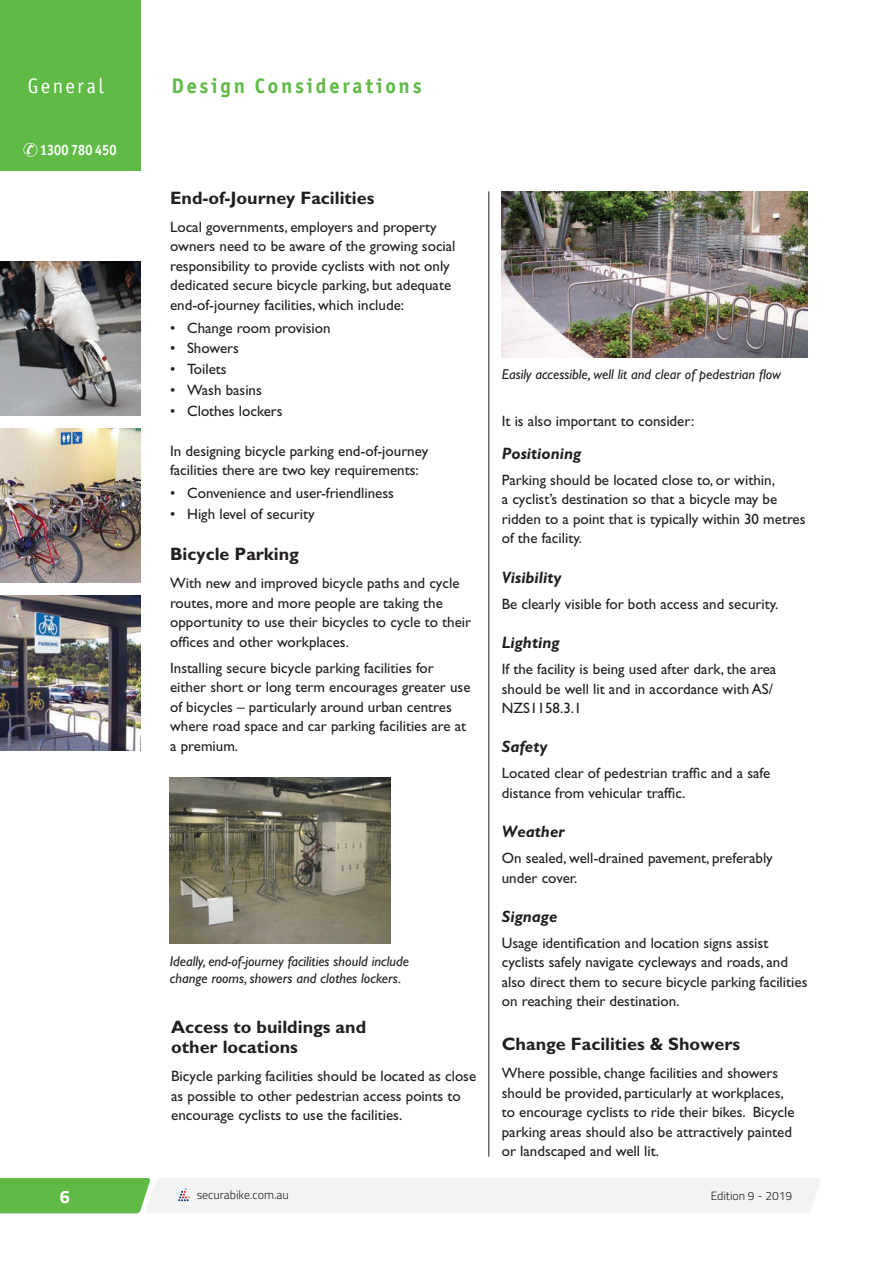
<style>
.page{position:relative;width:893px;height:1263px;background:#fff}
.page>*{position:absolute;margin:0;border:0;box-sizing:border-box;transform-origin:0 0}
.t1{font:700 21px "Officina Sans ITC Pro";letter-spacing:.135em;color:#60bb46}
.t2{font:21px "Officina Sans ITC Pro";letter-spacing:.125em;color:#fff;scale:.95 1}
.t3{font:700 18px/20.2px "Gill Sans Std";color:#231f20}
.t4{font:700 18px "Titillium";color:#fff}
.t5{font:italic 700 16.5px "Gill Sans Std";color:#231f20}
.t6{font:15px/19.5px "Gill Sans Std";color:#231f20}
.t7{font:700 15px "Officina Sans ITC Pro";color:#fff;scale:.88 1}
.t8{font:italic 14.25px/17.2px "Gill Sans Std";color:#231f20}
.t9{font:300 12px "Titillium";color:#231f20}
</style>
<div class="page">
<div style="left:0;top:0;width:140px;height:170px;background:#60bb46"></div>
<hr style="left:489px;top:191px;width:1px;height:966px;background:#231f20">
<svg style="left:0;top:1178px;width:820px;height:35px"></svg>
<svg style="left:23px;top:143px;width:14px;height:14px"></svg>
<img style="left:0;top:596px;width:140px;height:154px">
<img style="left:0;top:429px;width:140px;height:154px">
<img style="left:0;top:261px;width:140px;height:155px">
<img style="left:502px;top:191px;width:306px;height:166px">
<img style="left:170px;top:777px;width:221px;height:166px">
<h1 class="t2" style="left:28px;top:73px;width:82px">General</h1>
<h1 class="t1" style="left:171px;top:72px;width:252px">Design Considerations</h1>
<p class="t7" style="left:40px;top:140px;width:88px">1300 780 450</p>
<p class="t3" style="left:170px;top:187px;width:206px">End-of-Journey Facilities</p>
<p class="t6" style="left:170px;top:217px;width:287px">Local governments, employers and property owners need to be aware of the growing social responsibility to provide cyclists with not only dedicated secure bicycle parking, but adequate end-of-journey facilities, which include:</p>
<p class="t6" style="left:170px;top:318px;width:162px">• Change room provision</p>
<p class="t6" style="left:170px;top:339px;width:70px">• Showers</p>
<p class="t6" style="left:170px;top:359px;width:58px">• Toilets</p>
<p class="t6" style="left:170px;top:380px;width:93px">• Wash basins</p>
<p class="t6" style="left:170px;top:401px;width:114px">• Clothes lockers</p>
<p class="t6" style="left:170px;top:441px;width:260px">In designing bicycle parking end-of-journey facilities there are two key requirements:</p>
<p class="t6" style="left:170px;top:483px;width:225px">• Convenience and user-friendliness</p>
<p class="t6" style="left:170px;top:504px;width:146px">• High level of security</p>
<p class="t3" style="left:170px;top:544px;width:130px">Bicycle Parking</p>
<p class="t6" style="left:170px;top:574px;width:303px">With new and improved bicycle paths and cycle routes, more and more people are taking the opportunity to use their bicycles to cycle to their offices and other workplaces.</p>
<p class="t6" style="left:170px;top:658px;width:302px">Installing secure bicycle parking facilities for either short or long term encourages greater use of bicycles – particularly around urban centres where road space and car parking facilities are at a premium.</p>
<p class="t8" style="left:170px;top:952px;width:241px">Ideally, end-of-journey facilities should include change rooms, showers and clothes lockers.</p>
<p class="t3" style="left:171px;top:1017px;width:196px">Access to buildings and other locations</p>
<p class="t6" style="left:171px;top:1066px;width:307px">Bicycle parking facilities should be located as close as possible to other pedestrian access points to encourage cyclists to use the facilities.</p>
<p class="t8" style="left:502px;top:365px;width:281px">Easily accessible, well lit and clear of pedestrian flow</p>
<p class="t6" style="left:502px;top:411px;width:194px">It is also important to consider:</p>
<p class="t5" style="left:502px;top:444px;width:81px">Positioning</p>
<p class="t6" style="left:502px;top:470px;width:305px">Parking should be located close to, or within,<br>a cyclist’s destination so that a bicycle may be ridden to a point that is typically within 30 metres of the facility.</p>
<p class="t5" style="left:502px;top:568px;width:61px">Visibility</p>
<p class="t6" style="left:502px;top:594px;width:278px">Be clearly visible for both access and security.</p>
<p class="t5" style="left:502px;top:633px;width:59px">Lighting</p>
<p class="t6" style="left:502px;top:659px;width:276px">If the facility is being used after dark, the area should be well lit and in accordance with AS/<br>NZS1158.3.1</p>
<p class="t5" style="left:502px;top:737px;width:47px">Safety</p>
<p class="t6" style="left:502px;top:764px;width:270px">Located clear of pedestrian traffic and a safe distance from vehicular traffic.</p>
<p class="t5" style="left:502px;top:822px;width:64px">Weather</p>
<p class="t6" style="left:502px;top:848px;width:273px">On sealed, well-drained pavement, preferably under cover.</p>
<p class="t5" style="left:502px;top:907px;width:57px">Signage</p>
<p class="t6" style="left:502px;top:933px;width:307px">Usage identification and location signs assist cyclists safely navigate cycleways and roads, and also direct them to secure bicycle parking facilities on reaching their destination.</p>
<p class="t3" style="left:502px;top:1034px;width:240px">Change Facilities &amp; Showers</p>
<p class="t6" style="left:502px;top:1063px;width:294px">Where possible, change facilities and showers should be provided, particularly at workplaces, to encourage cyclists to ride their bikes. Bicycle parking areas should also be attractively painted or landscaped and well lit.</p>
<p class="t4" style="left:60px;top:1182px;width:12px">6</p>
<p class="t9" style="left:197px;top:1186px;width:94px">securabike.com.au</p>
<p class="t9" style="left:711px;top:1187px;width:83px">Edition 9 - 2019</p>
</div>
